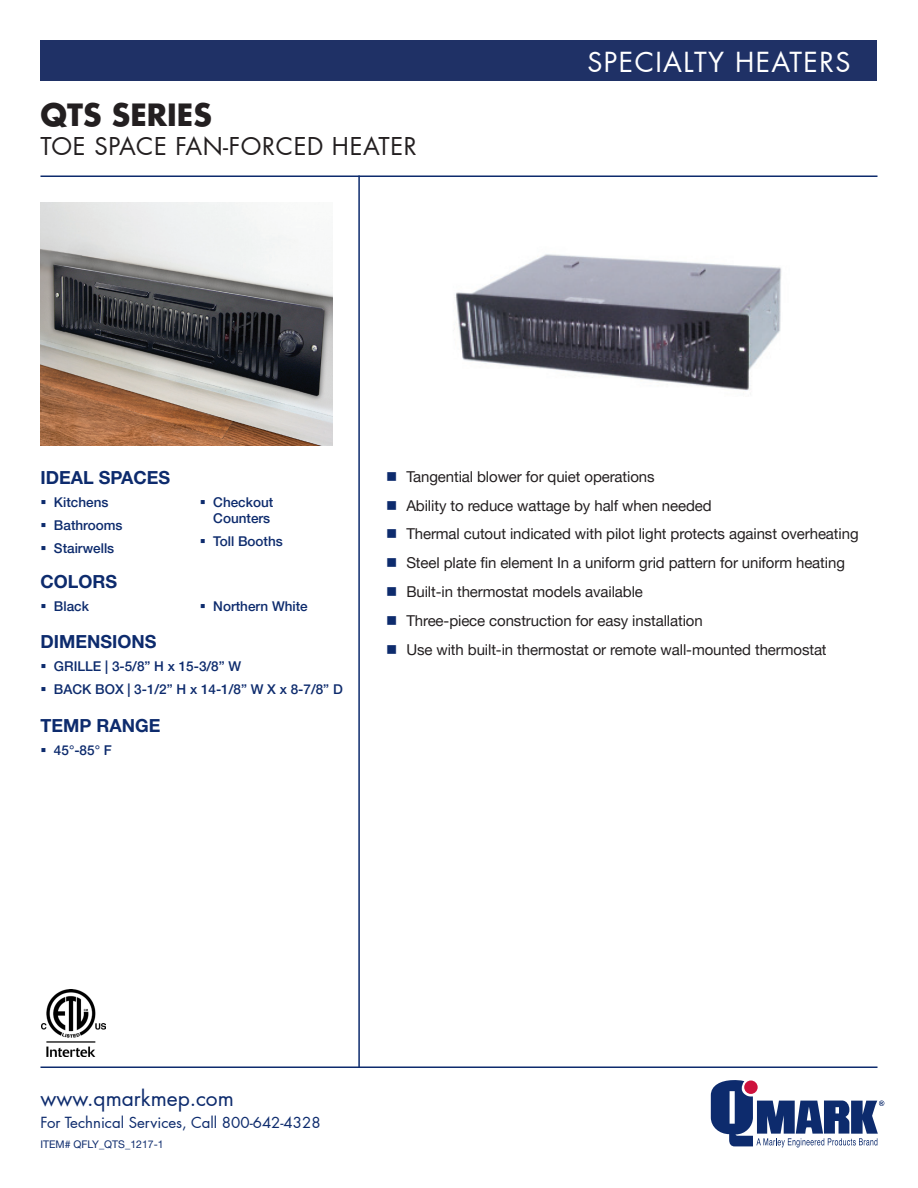
<style>
.page{position:relative;width:918px;height:1188px;background:#fff}
.page>*{position:absolute;margin:0;border:0;box-sizing:border-box;transform-origin:0 0}
.t1{font:700 30px "Futura LT Pro";color:#231f20}
.t2{font:27px "Futura LT Pro";letter-spacing:.05em;color:#fff}
.t3{font:24px "Futura LT Pro";letter-spacing:.025em;color:#231f20}
.t4{font:21px "Futura LT Pro";color:#0d2b6d}
.t5{font:700 18px "Helvetica Neue LT Pro";color:#0d2b6d}
.t6{font:15px "Helvetica Neue LT Pro";letter-spacing:-.005em;color:#231f20}
.t7{font:15px "Futura LT Pro";color:#0d2b6d}
.t8{font:500 13.5px/16.2px "Helvetica Neue LT Pro";color:#0d2b6d;text-align:right}
.t9{font:10.5px "Helvetica Neue LT Pro";color:#0d2b6d}
.s1{color:#0d2b6d}
</style>
<div class="page">
<hr style="left:40px;top:1066px;width:838px;height:2px;background:#0d2b6d">
<svg style="left:711px;top:1080px;width:173px;height:67px"></svg>
<hr style="left:358px;top:176px;width:2px;height:891px;background:#0d2b6d">
<img style="left:42px;top:989px;width:64px;height:68px">
<img style="left:40px;top:202px;width:292px;height:244px">
<hr style="left:40px;top:176px;width:838px;height:1px;background:#0d2b6d">
<div style="left:40px;top:40px;width:838px;height:41px;background:#1f3166"></div>
<img style="left:455px;top:254px;width:327px;height:137px">
<p class="t1" style="left:40px;top:92px;width:173px">QTS SERIES</p>
<p class="t3" style="left:40px;top:130px;width:378px">TOE SPACE FAN-FORCED HEATER</p>
<p class="t2" style="left:588px;top:43px;width:264px">SPECIALTY HEATERS</p>
<p class="t5" style="left:40px;top:466px;width:131px">IDEAL SPACES</p>
<p class="t8" style="left:40px;top:494px;width:70px">▪ Kitchens</p>
<p class="t8" style="left:40px;top:517px;width:84px">▪ Bathrooms</p>
<p class="t8" style="left:40px;top:540px;width:75px">▪ Stairwells</p>
<p class="t8" style="left:200px;top:494px;width:75px">▪ Checkout<br>Counters</p>
<p class="t8" style="left:200px;top:533px;width:85px">▪ Toll Booths</p>
<p class="t5" style="left:40px;top:571px;width:78px">COLORS</p>
<p class="t8" style="left:40px;top:598px;width:50px">▪ Black</p>
<p class="t8" style="left:200px;top:598px;width:109px">▪ Northern White</p>
<p class="t5" style="left:40px;top:630px;width:117px">DIMENSIONS</p>
<p class="t8" style="left:40px;top:658px;width:202px">▪ GRILLE | 3-5/8” H x 15-3/8” W</p>
<p class="t8" style="left:40px;top:681px;width:304px">▪ BACK BOX | 3-1/2” H x 14-1/8” W X x 8-7/8” D</p>
<p class="t5" style="left:40px;top:714px;width:121px">TEMP RANGE</p>
<p class="t8" style="left:40px;top:742px;width:73px">▪ 45°-85° F</p>
<p class="t6" style="left:386px;top:467px;width:270px"><span class="s1">■</span> Tangential blower for quiet operations</p>
<p class="t6" style="left:386px;top:496px;width:327px"><span class="s1">■</span> Ability to reduce wattage by half when needed</p>
<p class="t6" style="left:386px;top:525px;width:474px"><span class="s1">■</span> Thermal cutout indicated with pilot light protects against overheating</p>
<p class="t6" style="left:386px;top:554px;width:460px"><span class="s1">■</span> Steel plate fin element In a uniform grid pattern for uniform heating</p>
<p class="t6" style="left:386px;top:582px;width:258px"><span class="s1">■</span> Built-in thermostat models available</p>
<p class="t6" style="left:386px;top:611px;width:318px"><span class="s1">■</span> Three-piece construction for easy installation</p>
<p class="t6" style="left:386px;top:640px;width:442px"><span class="s1">■</span> Use with built-in thermostat or remote wall-mounted thermostat</p>
<p class="t4" style="left:40px;top:1083px;width:195px">www.qmarkmep.com</p>
<p class="t7" style="left:40px;top:1112px;width:282px">For Technical Services, Call 800-642-4328</p>
<p class="t9" style="left:40px;top:1137px;width:125px">ITEM# QFLY_QTS_1217-1</p>
</div>
